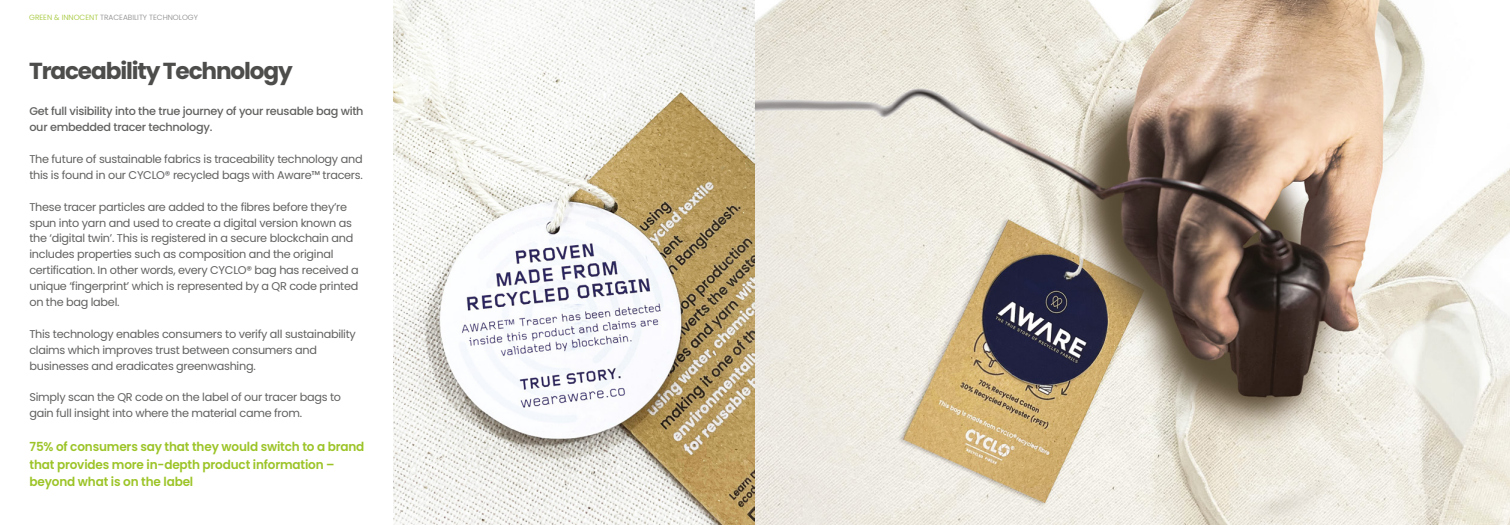
<style>
.page{position:relative;width:1510px;height:525px;background:#fff}
.page>*{position:absolute;margin:0;border:0;box-sizing:border-box;transform-origin:0 0}
.t1{font:700 23.12px "Poppins";letter-spacing:-.05em;color:#4d4d4c}
.t2{font:600 12.5px/17.5px "Poppins";letter-spacing:-.015em;color:#9cc427;scale:.96 1}
.t3{font:11.25px/15.9px "Poppins";letter-spacing:-.025em;color:#616160}
.t4{font:500 11.25px/15.9px "Poppins";letter-spacing:-.025em;color:#616160}
.t5{font:300 7.5px "Poppins";color:#898789}
.s1{color:#9cc429}
</style>
<div class="page">
<img style="left:393px;top:0;width:1116px;height:524px">
<p class="t5" style="left:29px;top:13px;width:170px"><span class="s1">GREEN &amp; INNOCENT</span> TRACEABILITY TECHNOLOGY</p>
<h1 class="t1" style="left:29px;top:57px;width:265px">Traceability Technology</h1>
<p class="t4" style="left:29px;top:103px;width:336px">Get full visibility into the true journey of your reusable bag with our embedded tracer technology.</p>
<p class="t3" style="left:29px;top:151px;width:335px">The future of sustainable fabrics is traceability technology and this is found in our CYCLO® recycled bags with Aware™ tracers.</p>
<p class="t3" style="left:29px;top:199px;width:331px">These tracer particles are added to the fibres before they’re spun into yarn and used to create a digital version known as the ‘digital twin’. This is registered in a secure blockchain and includes properties such as composition and the original certification. In other words, every CYCLO® bag has received a unique ‘fingerprint’ which is represented by a QR code printed on the bag label.</p>
<p class="t3" style="left:29px;top:326px;width:328px">This technology enables consumers to verify all sustainability claims which improves trust between consumers and businesses and eradicates greenwashing.</p>
<p class="t3" style="left:29px;top:389px;width:313px">Simply scan the QR code on the label of our tracer bags to gain full insight into where the material came from.</p>
<p class="t2" style="left:30px;top:438px;width:350px">75% of consumers say that they would switch to a brand that provides more in-depth product information – beyond what is on the label</p>
</div>
